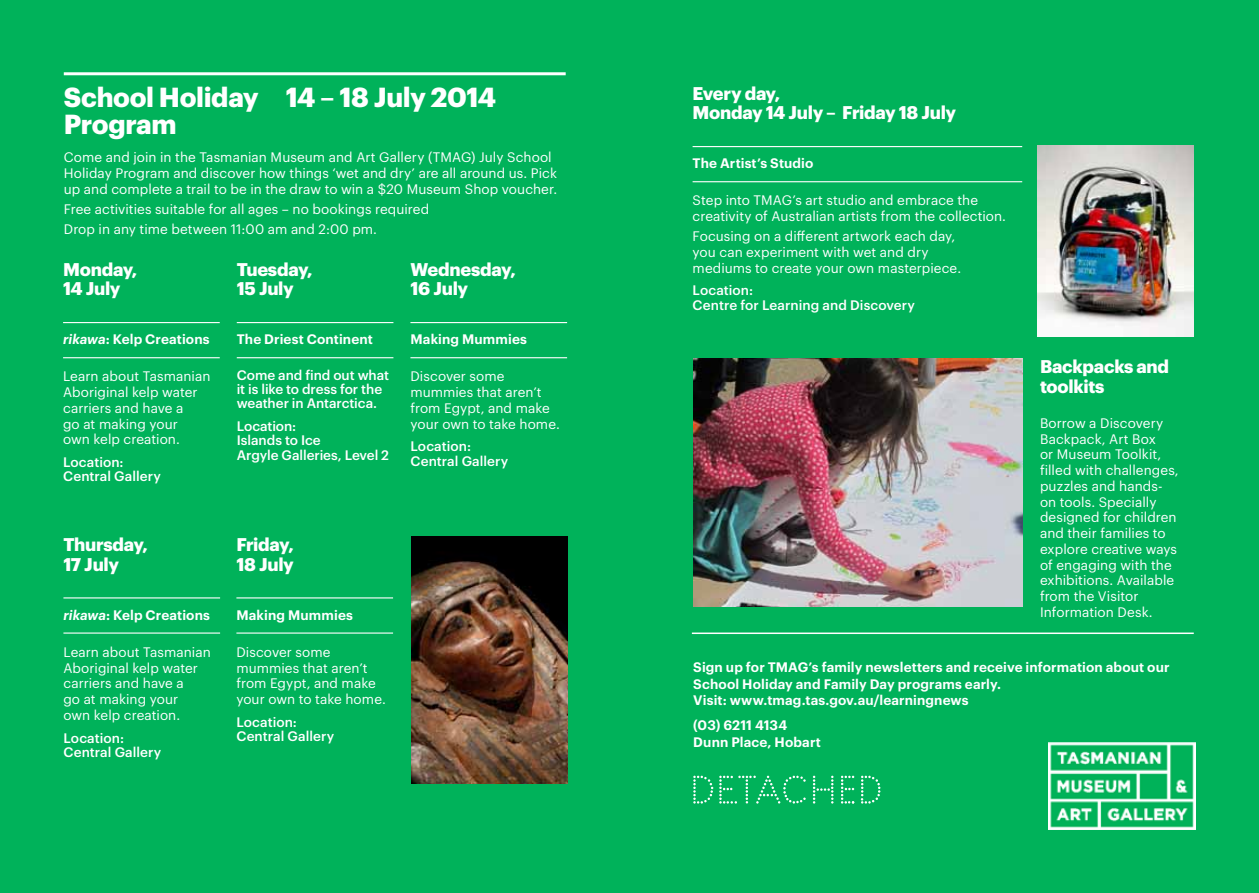
<style>
.page{position:relative;width:1259px;height:893px;background:#00b25a}
.page>*{position:absolute;margin:0;border:0;box-sizing:border-box;transform-origin:0 0}
.Internal_heading{font:700 27px/26.2px "Graphik";letter-spacing:-.015em;color:#fff}
.inside_cover_body_te{font:700 18px/19.5px "Graphik";letter-spacing:-.015em;color:#fff}
.body{font:13.5px/15.8px "Graphik";letter-spacing:.005em;color:#fff}
.inside_cover_body_te-2{font:13.5px/15.8px "Graphik";letter-spacing:.005em;color:#fff}
.date{font:500 13.5px/14.2px "Graphik";letter-spacing:.005em;color:#fff}
.Details{font:600 13.5px/16.5px "Graphik";letter-spacing:.01em;color:#fff}
.exhibition_title_bla{font:600 13.5px "Graphik";letter-spacing:.01em;color:#fff}
.body-2{font:500 13.5px/14.2px "Graphik";letter-spacing:-.005em;color:#fff}
.s1{font-weight:600}
.s2{font-style:italic}
</style>
<div class="page">
<hr style="left:692px;top:632px;width:501px;height:2px;background:#fff">
<hr style="left:64px;top:72px;width:502px;height:3px;background:#fff">
<svg style="left:693px;top:776px;width:20px;height:28px"></svg>
<svg style="left:813px;top:776px;width:20px;height:28px"></svg>
<svg style="left:841px;top:776px;width:13px;height:28px"></svg>
<svg style="left:861px;top:776px;width:19px;height:28px"></svg>
<svg style="left:719px;top:776px;width:86px;height:28px"></svg>
<img style="left:1038px;top:146px;width:155px;height:190px">
<hr style="left:63px;top:322px;width:157px;height:1px;background:#fff">
<hr style="left:63px;top:357px;width:157px;height:1px;background:#fff">
<hr style="left:237px;top:322px;width:156px;height:1px;background:#fff">
<hr style="left:237px;top:357px;width:156px;height:1px;background:#fff">
<hr style="left:410px;top:322px;width:157px;height:1px;background:#fff">
<hr style="left:410px;top:357px;width:157px;height:1px;background:#fff">
<hr style="left:692px;top:146px;width:330px;height:1px;background:#fff">
<hr style="left:692px;top:181px;width:330px;height:1px;background:#fff">
<hr style="left:63px;top:597px;width:157px;height:1px;background:#fff">
<hr style="left:63px;top:632px;width:157px;height:2px;background:#fff">
<hr style="left:236px;top:597px;width:157px;height:1px;background:#fff">
<hr style="left:236px;top:632px;width:157px;height:2px;background:#fff">
<img style="left:411px;top:536px;width:156px;height:247px">
<img style="left:693px;top:358px;width:329px;height:248px">
<img style="left:1048px;top:743px;width:147px;height:86px">
<p class="Internal_heading" style="left:64px;top:82px;width:196px">School Holiday<br>Program</p>
<p class="Internal_heading" style="left:286px;top:82px;width:212px">14 <span class="s1">–</span> 18 July 2014</p>
<p class="body" style="left:64px;top:148px;width:495px">Come and join in the Tasmanian Museum and Art Gallery (TMAG) July School<br>Holiday Program and discover how things ‘wet and dry’ are all around us. Pick up and complete a trail to be in the draw to win a $20 Museum Shop voucher.</p>
<p class="body" style="left:64px;top:200px;width:367px">Free activities suitable for all ages – no bookings required</p>
<p class="body" style="left:64px;top:220px;width:315px">Drop in any time between 11:00 am and 2:00 pm.</p>
<p class="inside_cover_body_te" style="left:63px;top:258px;width:76px">Monday,<br>14 July</p>
<p class="exhibition_title_bla" style="left:63px;top:329px;width:148px"><span class="s2">rikawa</span>: Kelp Creations</p>
<p class="body" style="left:63px;top:367px;width:149px">Learn about Tasmanian<br>Aboriginal kelp water carriers and have a<br>go at making your<br>own kelp creation.</p>
<p class="date" style="left:63px;top:454px;width:99px">Location:<br>Central Gallery</p>
<p class="inside_cover_body_te" style="left:63px;top:533px;width:86px">Thursday,<br>17 July</p>
<p class="exhibition_title_bla" style="left:63px;top:604px;width:148px"><span class="s2">rikawa</span>: Kelp Creations</p>
<p class="body" style="left:63px;top:643px;width:149px">Learn about Tasmanian<br>Aboriginal kelp water carriers and have a<br>go at making your<br>own kelp creation.</p>
<p class="date" style="left:63px;top:729px;width:99px">Location:<br>Central Gallery</p>
<p class="inside_cover_body_te" style="left:237px;top:258px;width:77px">Tuesday,<br>15 July</p>
<p class="exhibition_title_bla" style="left:237px;top:329px;width:138px">The Driest Continent</p>
<p class="body-2" style="left:237px;top:367px;width:154px">Come and find out what it is like to dress for the weather in Antarctica.</p>
<p class="date" style="left:237px;top:418px;width:154px">Location:<br>Islands to Ice<br>Argyle Galleries, Level 2</p>
<p class="inside_cover_body_te" style="left:410px;top:258px;width:107px">Wednesday,<br>16 July</p>
<p class="exhibition_title_bla" style="left:410px;top:329px;width:118px">Making Mummies</p>
<p class="body" style="left:410px;top:367px;width:151px">Discover some mummies that aren’t from Egypt, and make your own to take home.</p>
<p class="date" style="left:410px;top:438px;width:99px">Location:<br>Central Gallery</p>
<p class="inside_cover_body_te" style="left:236px;top:533px;width:59px">Friday,<br>18 July</p>
<p class="exhibition_title_bla" style="left:236px;top:604px;width:118px">Making Mummies</p>
<p class="body" style="left:236px;top:643px;width:151px">Discover some mummies that aren’t from Egypt, and make your own to take home.</p>
<p class="date" style="left:236px;top:714px;width:99px">Location:<br>Central Gallery</p>
<p class="inside_cover_body_te" style="left:692px;top:82px;width:265px">Every day,<br>Monday 14 July – Friday 18 July</p>
<p class="exhibition_title_bla" style="left:692px;top:153px;width:122px">The Artist’s Studio</p>
<p class="body" style="left:692px;top:192px;width:315px">Step into TMAG’s art studio and embrace the creativity of Australian artists from the collection.</p>
<p class="body" style="left:692px;top:227px;width:270px">Focusing on a different artwork each day, you can experiment with wet and dry mediums to create your own masterpiece.</p>
<p class="date" style="left:692px;top:282px;width:224px">Location:<br>Centre for Learning and Discovery</p>
<p class="inside_cover_body_te" style="left:1040px;top:355px;width:131px">Backpacks and toolkits</p>
<p class="inside_cover_body_te-2" style="left:1040px;top:414px;width:140px">Borrow a Discovery<br>Backpack, Art Box<br>or Museum Toolkit, filled with challenges, puzzles and hands&shy;on tools. Specially designed for children and their families to explore creative ways of engaging with the exhibitions. Available from the Visitor<br>Information Desk.</p>
<p class="Details" style="left:693px;top:658px;width:478px">Sign up for TMAG’s family newsletters and receive information about our<br>School Holiday and Family Day programs early.<br>Visit: www.tmag.tas.gov.au/learningnews</p>
<p class="Details" style="left:693px;top:716px;width:129px">(03) 6211 4134<br>Dunn Place, Hobart</p>
</div>
